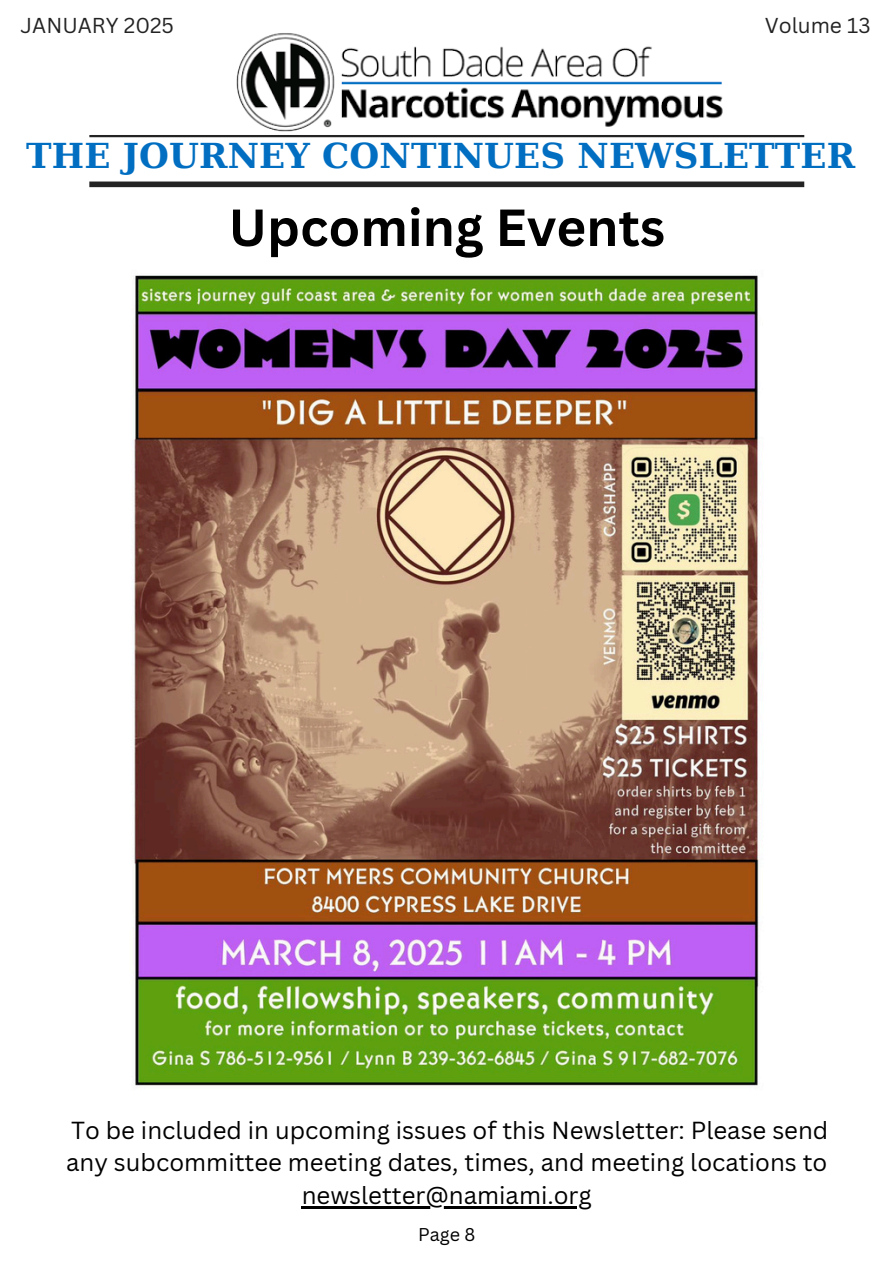
<style>
.page{position:relative;width:894px;height:1264px;background:#fff}
.page>*{position:absolute;margin:0;border:0;box-sizing:border-box;transform-origin:0 0}
.t1{font:700 51px "Canva Sans";color:#000}
.t2{font:700 34.2px "DejaVu Serif";letter-spacing:.005em;color:#016ec1}
.t3{font:24px/32.7px "Canva Sans";color:#000}
.t4{font:21px "Canva Sans";color:#242323}
.t5{font:18px "Canva Sans";color:#000}
</style>
<div class="page">
<hr style="left:89px;top:135px;width:715px;height:2px;background:#242323">
<div style="left:89px;top:181px;width:715px;height:6px;background:#242323"></div>
<img style="left:236px;top:33px;width:487px;height:99px">
<img style="left:132px;top:275px;width:627px;height:811px">
<hr style="left:302px;top:1206px;width:289px;height:2px;background:#000">
<h4 class="t4" style="left:21px;top:11px;width:155px">JANUARY 2025</h4>
<p class="t4" style="left:764px;top:11px;width:107px">Volume 13</p>
<p class="t2" style="left:26px;top:136px;width:830px">THE JOURNEY CONTINUES NEWSLETTER</p>
<h1 class="t1" style="left:228px;top:191px;width:438px">Upcoming Events</h1>
<p class="t3" style="left:66px;top:1113px;width:763px">To be included in upcoming issues of this Newsletter: Please send any subcommittee meeting dates, times, and meeting locations to</p>
<h2 class="t3" style="left:302px;top:1178px;width:291px">newsletter@namiami.org</h2>
<h5 class="t5" style="left:418px;top:1221px;width:59px">Page 8</h5>
</div>
